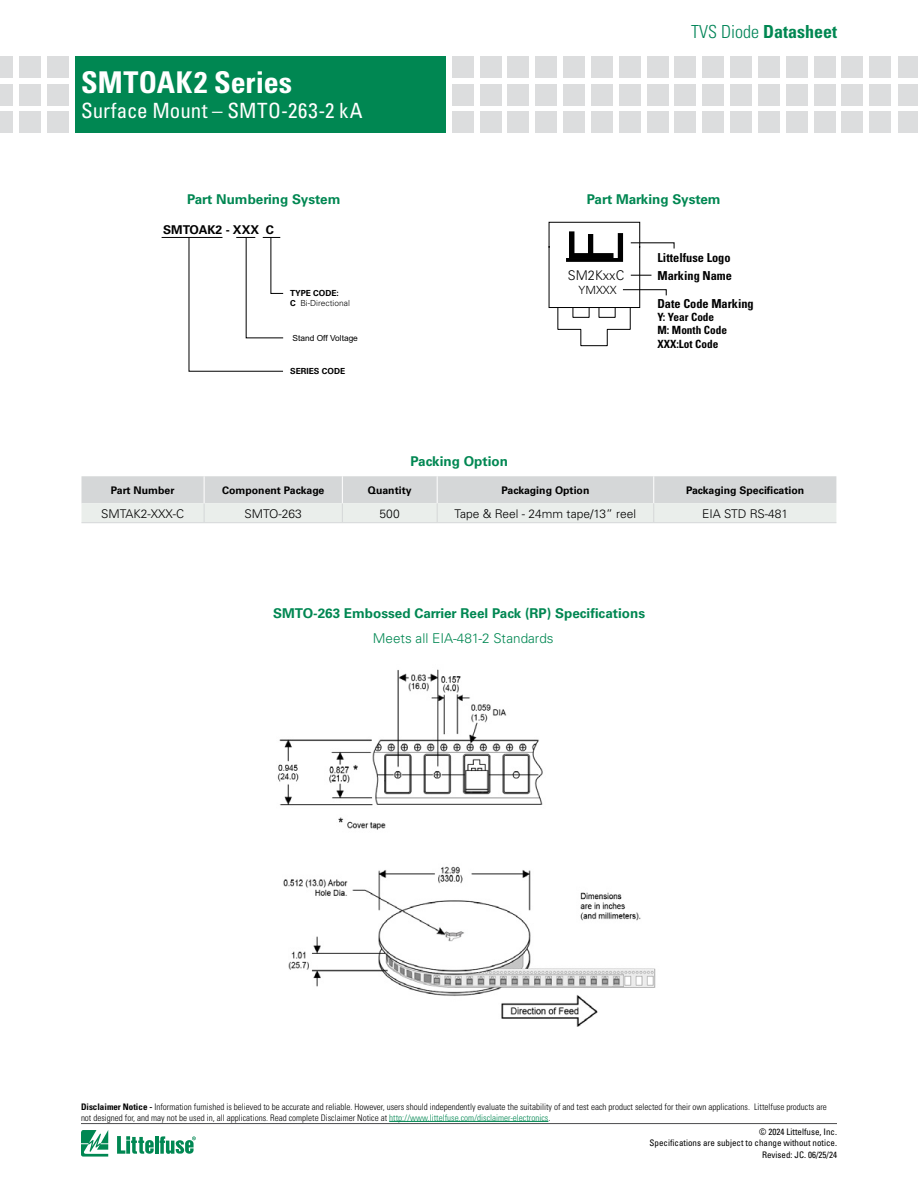
<style>
.page{position:relative;width:918px;height:1188px;background:#fff}
.page>*{position:absolute;margin:0;border:0;box-sizing:border-box;transform-origin:0 0}
.t1{font:61.95px "Helvetica";color:#000;scale:.87 1}
.t2{font:700 condensed 30px "Univers LT Std";letter-spacing:.005em;color:#fff}
.t3{font:condensed 21px "Univers LT Std";letter-spacing:.01em;color:#fff}
.t4{font:700 condensed 18px "Univers LT Std";color:#008752}
.t5{font:700 13.5px "Univers LT Std";color:#008752}
.t6{font:300 13.5px "Univers LT Std";color:#008752}
.t7{font:300 13.35px "Univers LT Std";color:#000;scale:.96 1}
.t8{font:700 condensed 12.3px "Univers LT Std";color:#000}
.t9{font:700 12.15px "Univers LT Std";color:#000}
.t10{font:300 12px "Univers LT Std";color:#000}
.t11{font:700 condensed 11.25px/13.6px "Univers LT Std";color:#000}
.t12{font:300 11.25px "Univers LT Std";color:#000}
.t13{font:700 10.5px "Univers LT Std";color:#000}
.t14{font:300 condensed 9px/10.8px "Univers LT Std";color:#000}
.t15{font:condensed 9px/10.8px "Univers LT Std";color:#000;text-align:right}
.t16{font:300 8.4px/10.1px "Univers LT Std";color:#000}
.t17{font:8.4px "Arial";color:#000}
.t18{font:700 8.4px "Univers LT Std";color:#000}
.s1{font-weight:700}
.s2{font-weight:300;color:#008457}
.s3{color:#008752}
</style>
<div class="page">
<hr style="left:81px;top:1123px;width:756px;height:1px;background:#4d4d4f">
<div style="left:75px;top:56px;width:371px;height:77px;background:#008752"></div>
<div style="left:47px;top:56px;width:21px;height:21px;background:#dcddde"></div>
<div style="left:47px;top:84px;width:21px;height:21px;background:#dcddde"></div>
<div style="left:47px;top:112px;width:21px;height:21px;background:#dcddde"></div>
<div style="left:19px;top:56px;width:21px;height:21px;background:#dcddde"></div>
<div style="left:19px;top:84px;width:21px;height:21px;background:#dcddde"></div>
<div style="left:19px;top:112px;width:21px;height:21px;background:#dcddde"></div>
<div style="left:0;top:56px;width:13px;height:21px;background:#dcddde"></div>
<div style="left:0;top:84px;width:13px;height:21px;background:#dcddde"></div>
<div style="left:0;top:112px;width:13px;height:21px;background:#dcddde"></div>
<div style="left:870px;top:56px;width:21px;height:21px;background:#dcddde"></div>
<div style="left:870px;top:84px;width:21px;height:21px;background:#dcddde"></div>
<div style="left:870px;top:112px;width:21px;height:21px;background:#dcddde"></div>
<div style="left:452px;top:56px;width:21px;height:21px;background:#dcddde"></div>
<div style="left:452px;top:84px;width:21px;height:21px;background:#dcddde"></div>
<div style="left:452px;top:112px;width:21px;height:21px;background:#dcddde"></div>
<div style="left:480px;top:56px;width:21px;height:21px;background:#dcddde"></div>
<div style="left:480px;top:84px;width:21px;height:21px;background:#dcddde"></div>
<div style="left:480px;top:112px;width:21px;height:21px;background:#dcddde"></div>
<div style="left:508px;top:56px;width:21px;height:21px;background:#dcddde"></div>
<div style="left:508px;top:84px;width:21px;height:21px;background:#dcddde"></div>
<div style="left:508px;top:112px;width:21px;height:21px;background:#dcddde"></div>
<div style="left:536px;top:56px;width:21px;height:21px;background:#dcddde"></div>
<div style="left:536px;top:84px;width:21px;height:21px;background:#dcddde"></div>
<div style="left:536px;top:112px;width:21px;height:21px;background:#dcddde"></div>
<div style="left:563px;top:56px;width:22px;height:21px;background:#dcddde"></div>
<div style="left:563px;top:84px;width:22px;height:21px;background:#dcddde"></div>
<div style="left:563px;top:112px;width:22px;height:21px;background:#dcddde"></div>
<div style="left:591px;top:56px;width:22px;height:21px;background:#dcddde"></div>
<div style="left:591px;top:84px;width:22px;height:21px;background:#dcddde"></div>
<div style="left:591px;top:112px;width:22px;height:21px;background:#dcddde"></div>
<div style="left:619px;top:56px;width:21px;height:21px;background:#dcddde"></div>
<div style="left:619px;top:84px;width:21px;height:21px;background:#dcddde"></div>
<div style="left:619px;top:112px;width:21px;height:21px;background:#dcddde"></div>
<div style="left:647px;top:56px;width:21px;height:21px;background:#dcddde"></div>
<div style="left:647px;top:84px;width:21px;height:21px;background:#dcddde"></div>
<div style="left:647px;top:112px;width:21px;height:21px;background:#dcddde"></div>
<div style="left:675px;top:56px;width:21px;height:21px;background:#dcddde"></div>
<div style="left:675px;top:84px;width:21px;height:21px;background:#dcddde"></div>
<div style="left:675px;top:112px;width:21px;height:21px;background:#dcddde"></div>
<div style="left:703px;top:56px;width:21px;height:21px;background:#dcddde"></div>
<div style="left:703px;top:84px;width:21px;height:21px;background:#dcddde"></div>
<div style="left:703px;top:112px;width:21px;height:21px;background:#dcddde"></div>
<div style="left:730px;top:56px;width:22px;height:21px;background:#dcddde"></div>
<div style="left:730px;top:84px;width:22px;height:21px;background:#dcddde"></div>
<div style="left:730px;top:112px;width:22px;height:21px;background:#dcddde"></div>
<div style="left:786px;top:56px;width:21px;height:21px;background:#dcddde"></div>
<div style="left:786px;top:84px;width:21px;height:21px;background:#dcddde"></div>
<div style="left:786px;top:112px;width:21px;height:21px;background:#dcddde"></div>
<div style="left:758px;top:56px;width:22px;height:21px;background:#dcddde"></div>
<div style="left:758px;top:84px;width:22px;height:21px;background:#dcddde"></div>
<div style="left:758px;top:112px;width:22px;height:21px;background:#dcddde"></div>
<div style="left:814px;top:56px;width:21px;height:21px;background:#dcddde"></div>
<div style="left:814px;top:84px;width:21px;height:21px;background:#dcddde"></div>
<div style="left:814px;top:112px;width:21px;height:21px;background:#dcddde"></div>
<div style="left:842px;top:56px;width:21px;height:21px;background:#dcddde"></div>
<div style="left:842px;top:84px;width:21px;height:21px;background:#dcddde"></div>
<div style="left:842px;top:112px;width:21px;height:21px;background:#dcddde"></div>
<div style="left:898px;top:56px;width:20px;height:21px;background:#dcddde"></div>
<div style="left:898px;top:84px;width:20px;height:21px;background:#dcddde"></div>
<div style="left:898px;top:112px;width:20px;height:21px;background:#dcddde"></div>
<svg style="left:81px;top:1130px;width:27px;height:27px"></svg>
<hr style="left:155px;top:1136px;width:3px;height:18px;background:#008752">
<svg style="left:160px;top:1136px;width:36px;height:18px"></svg>
<svg style="left:117px;top:1136px;width:37px;height:18px"></svg>
<hr style="left:389px;top:1121px;width:159px;height:1px;background:#008752">
<svg style="left:81px;top:476px;width:755px;height:47px;background:#dde0e0"></svg>
<hr style="left:162px;top:237px;width:60px;height:1px;background:#000">
<svg style="left:188px;top:237px;width:96px;height:135px"></svg>
<svg style="left:548px;top:222px;width:127px;height:124px"></svg>
<img style="left:277px;top:669px;width:379px;height:357px">
<h2 class="t2" style="left:81px;top:64px;width:213px">SMTOAK2 Series</h2>
<h3 class="t3" style="left:81px;top:97px;width:283px">Surface Mount – SMTO-263-2 kA</h3>
<h3 class="t5" style="left:187px;top:192px;width:155px">Part Numbering System</h3>
<h3 class="t9" style="left:163px;top:223px;width:112px">SMTOAK2 - XXX C</h3>
<p class="t16" style="left:290px;top:288px;width:61px"><span class="s1">TYPE CODE:<br>C</span> Bi-Directional</p>
<p class="t17" style="left:292px;top:332px;width:67px">Stand Off Voltage</p>
<p class="t18" style="left:290px;top:366px;width:57px">SERIES CODE</p>
<h3 class="t5" style="left:411px;top:453px;width:99px">Packing Option</h3>
<h3 class="t4" style="left:691px;top:20px;width:147px"><span class="s2">TVS Diode</span> Datasheet</h3>
<h3 class="t5" style="left:587px;top:192px;width:135px">Part Marking System</h3>
<h1 class="t1" style="left:544px;top:263px;width:40px;rotate:-90deg">F</h1>
<h3 class="t7" style="left:568px;top:267px;width:60px">SM2KxxC</h3>
<p class="t12" style="left:579px;top:283px;width:40px">YMXXX</p>
<h3 class="t8" style="left:657px;top:250px;width:75px">Littelfuse Logo</h3>
<h3 class="t8" style="left:657px;top:268px;width:76px">Marking Name</h3>
<h3 class="t8" style="left:657px;top:296px;width:98px">Date Code Marking</h3>
<p class="t11" style="left:658px;top:310px;width:71px">Y: Year Code<br>M: Month Code<br>XXX:Lot Code</p>
<p class="t13" style="left:111px;top:484px;width:65px">Part Number</p>
<p class="t13" style="left:222px;top:484px;width:104px">Component Package</p>
<p class="t13" style="left:368px;top:484px;width:45px">Quantity</p>
<p class="t13" style="left:502px;top:484px;width:89px">Packaging Option</p>
<p class="t13" style="left:686px;top:484px;width:120px">Packaging Specification</p>
<h3 class="t10" style="left:101px;top:506px;width:85px">SMTAK2-XXX-C</h3>
<h3 class="t10" style="left:245px;top:506px;width:59px">SMTO-263</h3>
<h3 class="t10" style="left:380px;top:506px;width:22px">500</h3>
<h3 class="t10" style="left:455px;top:506px;width:183px">Tape &amp; Reel - 24mm tape/13” reel</h3>
<h3 class="t10" style="left:702px;top:506px;width:88px">EIA STD RS-481</h3>
<h3 class="t5" style="left:273px;top:605px;width:373px">SMTO-263 Embossed Carrier Reel Pack (RP) Specifications</h3>
<h3 class="t6" style="left:373px;top:630px;width:182px">Meets all EIA-481-2 Standards</h3>
<p class="t14" style="left:81px;top:1101px;width:747px"><span class="s1">Disclaimer Notice -</span> Information furnished is believed to be accurate and reliable. However, users should independently evaluate the suitability of and test each product selected for their own applications. Littelfuse products are not designed for, and may not be used in, all applications. Read complete Disclaimer Notice at <span class="s3">http://www.littelfuse.com/disclaimer-electronics</span>.</p>
<p class="t15" style="left:650px;top:1126px;width:189px">© 2024 Littelfuse, Inc.<br>Specifications are subject to change without notice.</p>
<p class="t15" style="left:762px;top:1149px;width:76px">Revised: JC. 06/25/24</p>
</div>
